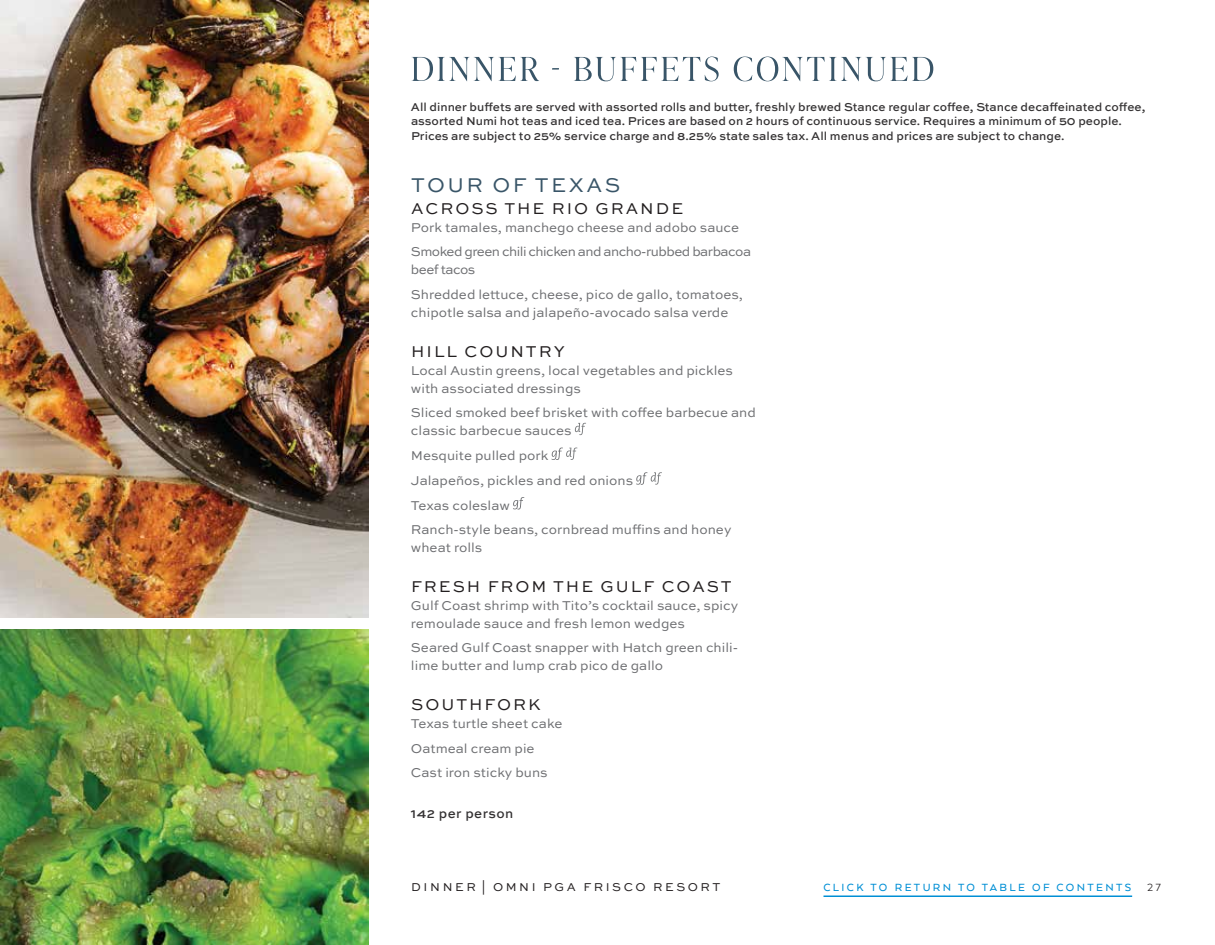
<style>
.page{position:relative;width:1215px;height:945px;background:#fff}
.page>*{position:absolute;margin:0;border:0;box-sizing:border-box;transform-origin:0 0}
.t1{font:21px "Sweet Sans Pro";letter-spacing:.12em;color:#395568}
.t2{font:16.5px "Sweet Sans Pro";letter-spacing:.12em;color:#231f20}
.t3{font:13.5px/18px "Sweet Sans Pro";color:#6d6e71}
.t4{font:13.5px/18px "Sweet Sans Pro";letter-spacing:-.04em;color:#6d6e71}
.t5{font:500 13.5px "Sweet Sans Pro";letter-spacing:.03em;color:#333132}
.t6{font:500 12px/14.2px "Sweet Sans Pro";color:#333132}
.t7{font:500 12px "Arquitecta";letter-spacing:.2em;color:#008fd5}
.t8{font:12px "Sweet Sans Pro";letter-spacing:.21em;color:#231f20}
.t9{font:12px "Arquitecta";color:#231f20}
</style>
<div class="page">
<hr style="left:824px;top:896px;width:308px;height:1px;background:#008fd5">
<svg style="left:574px;top:57px;width:359px;height:24px"></svg>
<svg style="left:412px;top:57px;width:147px;height:24px"></svg>
<img style="left:0;top:630px;width:369px;height:315px">
<img style="left:0;top:0;width:369px;height:618px">
<svg style="left:575px;top:423px;width:11px;height:12px"></svg>
<svg style="left:552px;top:448px;width:25px;height:12px"></svg>
<svg style="left:636px;top:472px;width:26px;height:13px"></svg>
<svg style="left:513px;top:497px;width:11px;height:13px"></svg>
<p class="t6" style="left:411px;top:100px;width:736px">All dinner bu˜ets are served with assorted rolls and bu°er, freshly brewed Stance regular co˜ee, Stance deca˜einated co˜ee, assorted Numi hot teas and iced tea. Prices are based on 2 hours of continuous service. Requires a minimum of 50 people.<br>Prices are subject to 25% service charge and 8.25% state sales tax. All menus and prices are subject to change.</p>
<p class="t1" style="left:411px;top:170px;width:211px">TOUR OF TEXAS</p>
<p class="t2" style="left:411px;top:196px;width:274px">ACROSS THE RIO GRANDE</p>
<p class="t3" style="left:411px;top:218px;width:330px">Pork tamales, manchego cheese and adobo sauce</p>
<p class="t4" style="left:411px;top:242px;width:342px">Smoked green chili chicken and ancho-rubbed barbacoa beef tacos</p>
<p class="t3" style="left:411px;top:285px;width:334px">Shredded le˜uce, cheese, pico de gallo, tomatoes, chipotle salsa and jalapeño-avocado salsa verde</p>
<p class="t2" style="left:411px;top:339px;width:155px">HILL COUNTRY</p>
<p class="t3" style="left:411px;top:360px;width:324px">Local Austin greens, local vegetables and pickles with associated dressings</p>
<p class="t3" style="left:411px;top:403px;width:346px">Sliced smoked beef brisket with co˙ee barbecue and classic barbecue sauces</p>
<p class="t3" style="left:411px;top:446px;width:139px">Mesquite pulled pork</p>
<p class="t3" style="left:411px;top:471px;width:224px">Jalapeños, pickles and red onions</p>
<p class="t3" style="left:411px;top:495px;width:100px">Texas coleslaw</p>
<p class="t3" style="left:411px;top:520px;width:322px">Ranch-style beans, cornbread mu°ns and honey wheat rolls</p>
<p class="t2" style="left:411px;top:574px;width:322px">FRESH FROM THE GULF COAST</p>
<p class="t3" style="left:411px;top:596px;width:329px">Gulf Coast shrimp with Tito’s cocktail sauce, spicy remoulade sauce and fresh lemon wedges</p>
<p class="t3" style="left:411px;top:638px;width:329px">Seared Gulf Coast snapper with Hatch green chili&shy;lime bu˜er and lump crab pico de gallo</p>
<p class="t2" style="left:411px;top:692px;width:131px">SOUTHFORK</p>
<p class="t3" style="left:411px;top:714px;width:153px">Texas turtle sheet cake</p>
<p class="t3" style="left:411px;top:738px;width:125px">Oatmeal cream pie</p>
<p class="t3" style="left:411px;top:763px;width:138px">Cast iron sticky buns</p>
<p class="t5" style="left:411px;top:803px;width:104px">142 per person</p>
<p class="t8" style="left:411px;top:879px;width:311px">DINNER | OMNI PGA FRISCO RESORT</p>
<p class="t7" style="left:823px;top:880px;width:309px">CLICK TO RETURN TO TABLE OF CONTENTS</p>
<p class="t9" style="left:1147px;top:880px;width:15px">27</p>
</div>
